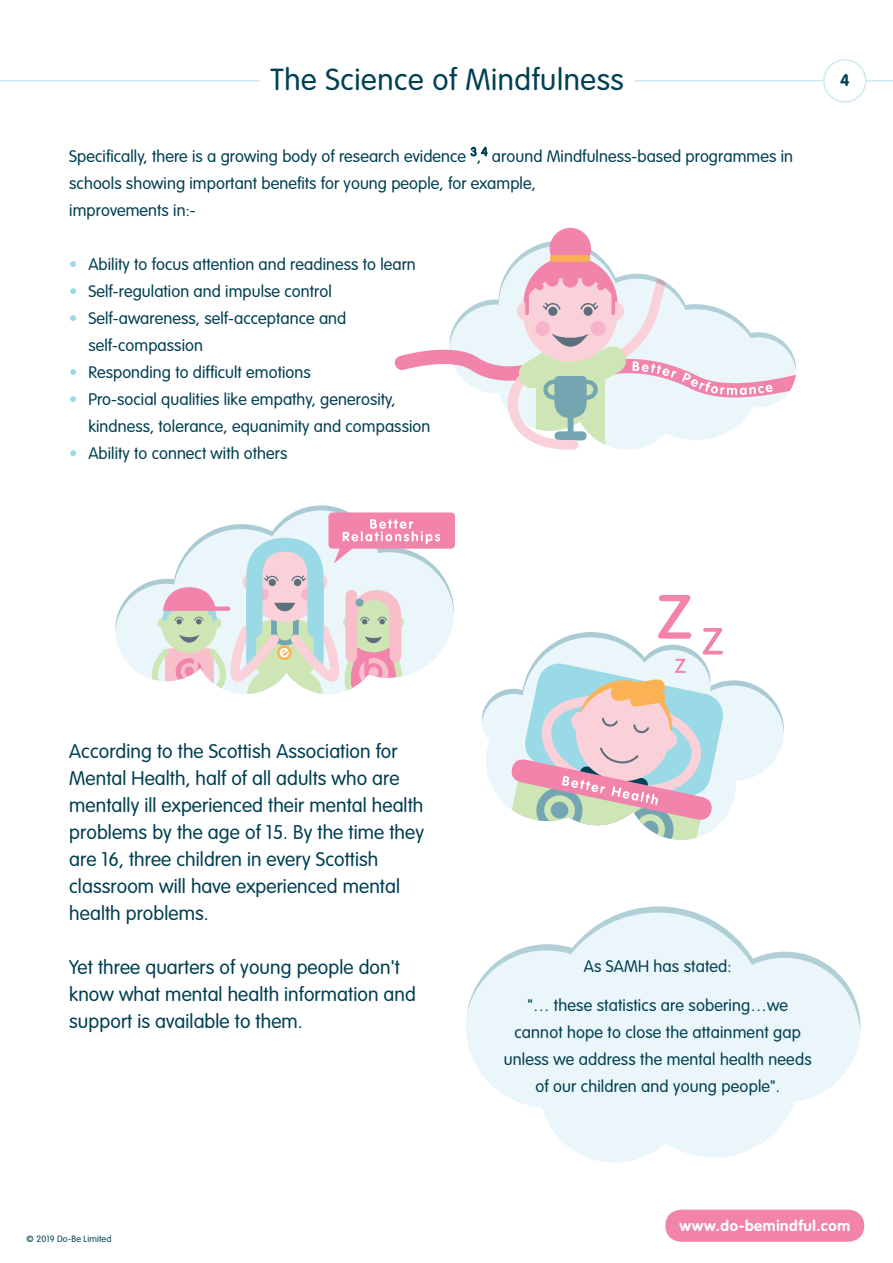
<style>
.page{position:relative;width:893px;height:1263px;background:#fff}
.page>*{position:absolute;margin:0;border:0;box-sizing:border-box;transform-origin:0 0}
.t1{font:300 30px "VAG Rounded";letter-spacing:.02em;color:#013f52}
.t2{font:300 19.5px/27px "VAG Rounded";letter-spacing:.005em;color:#013f52}
.t3{font:300 16.5px/27px "VAG Rounded";letter-spacing:.005em;color:#013f52}
.t4{font:700 16.5px "VAG Rounded";color:#013f52}
.t5{font:700 15px "VAG Rounded";letter-spacing:.04em;color:#fff}
.t6{font:300 9px "VAG Rounded";letter-spacing:.02em;color:#013f52}
.s1{color:#9ad9e6}
</style>
<div class="page">
<div style="left:466px;top:944px;width:163px;height:163px;background:#eaf6f9;border-radius:50%"></div>
<div style="left:710px;top:952px;width:150px;height:150px;background:#eaf6f9;border-radius:50%"></div>
<div style="left:539px;top:1012px;width:151px;height:150px;background:#eaf6f9;border-radius:50%"></div>
<div style="left:627px;top:984px;width:173px;height:173px;background:#eaf6f9;border-radius:50%"></div>
<hr style="left:635px;top:80px;width:258px;height:1px;background:#cceaf2">
<hr style="left:0;top:80px;width:260px;height:1px;background:#cceaf2">
<svg style="left:471px;top:147px;width:17px;height:9px"></svg>
<svg style="left:482px;top:595px;width:302px;height:245px"></svg>
<svg style="left:394px;top:349px;width:402px;height:101px"></svg>
<svg style="left:449px;top:241px;width:347px;height:131px"></svg>
<div style="left:550px;top:228px;width:41px;height:41px;background:#f284ac;border-radius:50%"></div>
<div style="left:550px;top:255px;width:40px;height:7px;background:#fbb254;border-radius:3px"></div>
<svg style="left:115px;top:505px;width:340px;height:189px"></svg>
<svg style="left:467px;top:906px;width:393px;height:120px;fill:#eaf6f9"></svg>
<div style="left:824px;top:60px;width:42px;height:42px;background:#fff;border-radius:50%"></div>
<div style="left:823px;top:59px;width:43px;height:44px;border:2px solid #cceaf2;border-radius:50%"></div>
<div style="left:665px;top:1210px;width:199px;height:32px;background:#f284ac"></div>
<p class="t1" style="left:271px;top:62px;width:355px">The Science of Mindfulness</p>
<p class="t3" style="left:69px;top:143px;width:725px">Specifically, there is a growing body of research evidence <sup>3</sup>,<sup>4</sup> around Mindfulness-based programmes in schools showing important benefits for young people, for example,<br>improvements in:-</p>
<p class="t3" style="left:69px;top:251px;width:348px"><span class="s1">•</span> Ability to focus attention and readiness to learn</p>
<p class="t3" style="left:69px;top:278px;width:264px"><span class="s1">•</span> Self-regulation and impulse control</p>
<p class="t3" style="left:88px;top:305px;width:260px;text-indent:-19px"><span class="s1">•</span> Self-awareness, self-acceptance and self-compassion</p>
<p class="t3" style="left:69px;top:359px;width:243px"><span class="s1">•</span> Responding to difficult emotions</p>
<p class="t3" style="left:88px;top:386px;width:343px;text-indent:-19px"><span class="s1">•</span> Pro-social qualities like empathy, generosity, kindness, tolerance, equanimity and compassion</p>
<p class="t3" style="left:69px;top:439px;width:220px"><span class="s1">•</span> Ability to connect with others</p>
<p class="t4" style="left:840px;top:70px;width:11px">4</p>
<p class="t2" style="left:69px;top:737px;width:356px">According to the Scottish Association for Mental Health, half of all adults who are mentally ill experienced their mental health problems by the age of 15. By the time they are 16, three children in every Scottish classroom will have experienced mental health problems.</p>
<p class="t2" style="left:69px;top:953px;width:348px">Yet three quarters of young people don't know what mental health information and support is available to them.</p>
<p class="t3" style="left:584px;top:953px;width:149px">As SAMH has stated:</p>
<p class="t3" style="left:504px;top:992px;width:309px;text-align:center">"… these statistics are sobering…we cannot hope to close the attainment gap unless we address the mental health needs of our children and young people".</p>
<p class="t6" style="left:27px;top:1234px;width:86px">© 2019 Do-Be Limited</p>
<p class="t5" style="left:680px;top:1217px;width:172px">www.do-bemindful.com</p>
</div>
